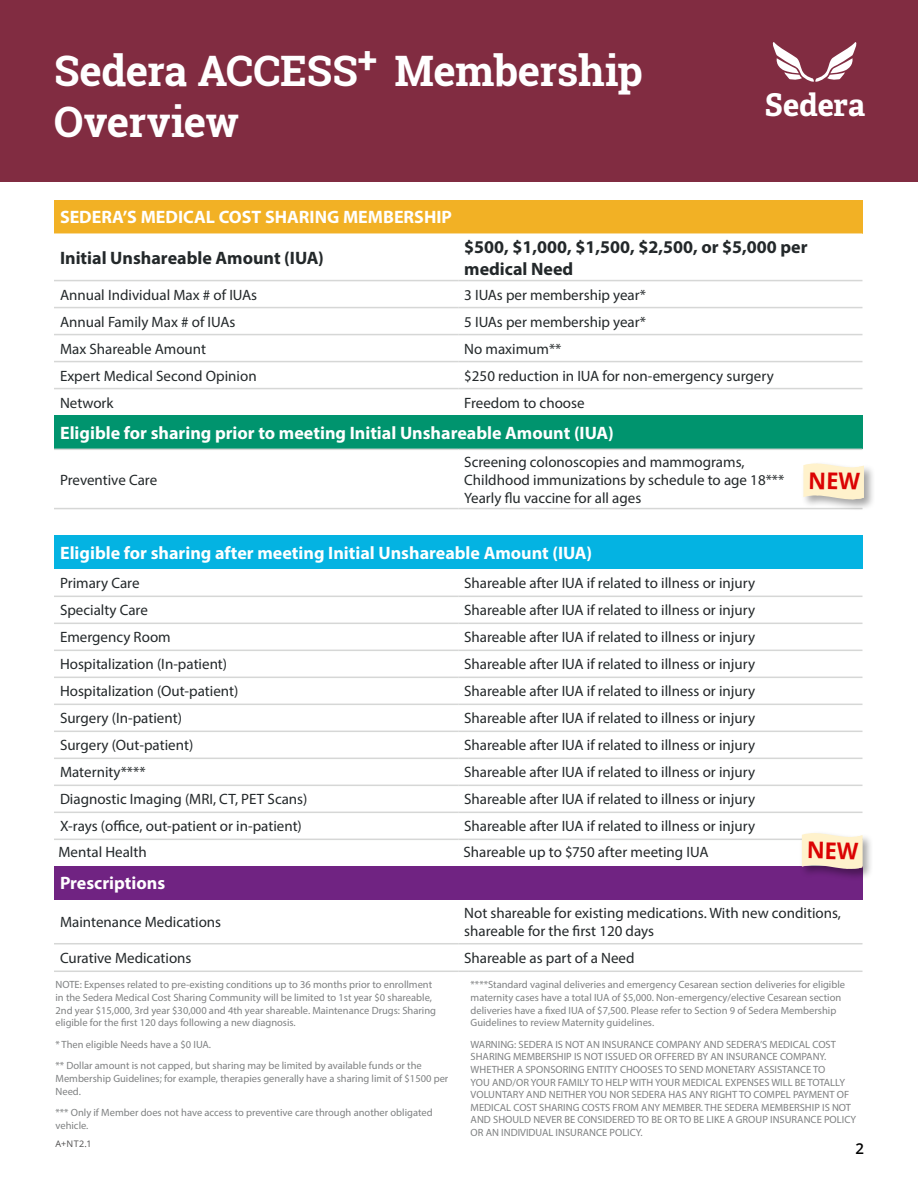
<style>
.page{position:relative;width:918px;height:1188px;background:#fff}
.page>*{position:absolute;margin:0;border:0;box-sizing:border-box;transform-origin:0 0}
.t1{font:700 42px/50.4px "Roboto Slab";letter-spacing:-.01em;color:#fff}
.t2{font:700 31.2px "Adelle PE";color:#fff}
.t3{font:700 18px "Myriad Pro";color:#fff}
.t4{font:700 18px/21.6px "Myriad Pro";color:#23282a}
.t5{font:15px/18px "Myriad Pro";color:#23282a}
.t6{font:600 15px "Open Sans";color:#000101}
.t7{font:10.5px/12.6px "Myriad Pro";color:#7f8182}
.t8{font:9px "Open Sans";color:#4e4d4d}
</style>
<div class="page">
<div style="left:0;top:0;width:918px;height:181px;background:#812c41"></div>
<div style="left:54px;top:200px;width:808px;height:33px;background:#f2b125"></div>
<svg style="left:54px;top:233px;width:808px;height:49px"></svg>
<div style="left:54px;top:416px;width:808px;height:33px;background:#00946e"></div>
<div style="left:54px;top:536px;width:808px;height:33px;background:#04b3e2"></div>
<hr style="left:54px;top:280px;width:404px;height:1px;background:#d6d7d6">
<hr style="left:458px;top:280px;width:404px;height:1px;background:#d6d7d6">
<hr style="left:54px;top:307px;width:404px;height:1px;background:#d6d7d6">
<hr style="left:458px;top:307px;width:404px;height:1px;background:#d6d7d6">
<hr style="left:54px;top:334px;width:404px;height:1px;background:#d6d7d6">
<hr style="left:458px;top:334px;width:404px;height:1px;background:#d6d7d6">
<hr style="left:54px;top:361px;width:404px;height:1px;background:#d6d7d6">
<hr style="left:458px;top:361px;width:404px;height:1px;background:#d6d7d6">
<hr style="left:54px;top:388px;width:404px;height:1px;background:#d6d7d6">
<hr style="left:458px;top:388px;width:404px;height:1px;background:#d6d7d6">
<hr style="left:54px;top:449px;width:404px;height:1px;background:#d6d7d6">
<hr style="left:458px;top:449px;width:404px;height:1px;background:#d6d7d6">
<hr style="left:54px;top:508px;width:404px;height:1px;background:#d6d7d6">
<hr style="left:458px;top:508px;width:404px;height:1px;background:#d6d7d6">
<hr style="left:54px;top:596px;width:404px;height:1px;background:#d6d7d6">
<hr style="left:458px;top:596px;width:404px;height:1px;background:#d6d7d6">
<hr style="left:54px;top:623px;width:404px;height:1px;background:#d6d7d6">
<hr style="left:458px;top:623px;width:404px;height:1px;background:#d6d7d6">
<hr style="left:54px;top:650px;width:404px;height:1px;background:#d6d7d6">
<hr style="left:458px;top:650px;width:404px;height:1px;background:#d6d7d6">
<hr style="left:54px;top:677px;width:404px;height:1px;background:#d6d7d6">
<hr style="left:458px;top:677px;width:404px;height:1px;background:#d6d7d6">
<hr style="left:54px;top:704px;width:404px;height:1px;background:#d6d7d6">
<hr style="left:458px;top:704px;width:404px;height:1px;background:#d6d7d6">
<hr style="left:54px;top:731px;width:404px;height:1px;background:#d6d7d6">
<hr style="left:458px;top:731px;width:404px;height:1px;background:#d6d7d6">
<hr style="left:54px;top:758px;width:404px;height:1px;background:#d6d7d6">
<hr style="left:458px;top:758px;width:404px;height:1px;background:#d6d7d6">
<hr style="left:54px;top:785px;width:404px;height:1px;background:#d6d7d6">
<hr style="left:458px;top:785px;width:404px;height:1px;background:#d6d7d6">
<hr style="left:54px;top:812px;width:404px;height:1px;background:#d6d7d6">
<hr style="left:458px;top:812px;width:404px;height:1px;background:#d6d7d6">
<hr style="left:54px;top:839px;width:404px;height:1px;background:#d6d7d6">
<hr style="left:458px;top:839px;width:404px;height:1px;background:#d6d7d6">
<div style="left:54px;top:866px;width:808px;height:33px;background:#702382"></div>
<hr style="left:54px;top:943px;width:404px;height:1px;background:#d6d7d6">
<hr style="left:458px;top:943px;width:404px;height:1px;background:#d6d7d6">
<hr style="left:54px;top:971px;width:404px;height:1px;background:#d6d7d6">
<hr style="left:458px;top:971px;width:404px;height:1px;background:#d6d7d6">
<svg style="left:772px;top:42px;width:85px;height:40px"></svg>
<div style="left:801px;top:461px;width:74px;height:50px;background:#000;opacity:.35"></div>
<div style="left:800px;top:831px;width:73px;height:49px;background:#000;opacity:.35"></div>
<svg style="left:803px;top:463px;width:61px;height:36px;background:#fbf0ce"></svg>
<svg style="left:802px;top:833px;width:60px;height:36px;background:#f5e7c9"></svg>
<h1 class="t1" style="left:54px;top:45px;width:591px">Sedera ACCESS<sup>+</sup> Membership<br>Overview</h1>
<h2 class="t2" style="left:765px;top:82px;width:102px">Sedera</h2>
<h3 class="t3" style="left:60px;top:206px;width:394px">SEDERA’S MEDICAL COST SHARING MEMBERSHIP</h3>
<h3 class="t4" style="left:60px;top:246px;width:265px">Initial Unshareable Amount (IUA)</h3>
<h3 class="t4" style="left:464px;top:236px;width:345px">$500, $1,000, $1,500, $2,500, or $5,000 per medical Need</h3>
<h3 class="t5" style="left:60px;top:285px;width:199px">Annual Individual Max # of IUAs</h3>
<h3 class="t5" style="left:464px;top:285px;width:183px">3 IUAs per membership year*</h3>
<h3 class="t5" style="left:60px;top:312px;width:177px">Annual Family Max # of IUAs</h3>
<h3 class="t5" style="left:464px;top:312px;width:183px">5 IUAs per membership year*</h3>
<h3 class="t5" style="left:60px;top:339px;width:148px">Max Shareable Amount</h3>
<h3 class="t5" style="left:464px;top:339px;width:99px">No maximum**</h3>
<h3 class="t5" style="left:60px;top:366px;width:198px">Expert Medical Second Opinion</h3>
<h3 class="t5" style="left:464px;top:366px;width:311px">$250 reduction in IUA for non-emergency surgery</h3>
<h3 class="t5" style="left:60px;top:393px;width:55px">Network</h3>
<h3 class="t5" style="left:464px;top:393px;width:122px">Freedom to choose</h3>
<h3 class="t3" style="left:60px;top:421px;width:555px">Eligible for sharing prior to meeting Initial Unshareable Amount (IUA)</h3>
<h3 class="t5" style="left:60px;top:470px;width:99px">Preventive Care</h3>
<h3 class="t5" style="left:464px;top:452px;width:322px">Screening colonoscopies and mammograms,<br>Childhood immunizations by schedule to age 18***<br>Yearly flu vaccine for all ages</h3>
<h3 class="t3" style="left:60px;top:541px;width:534px">Eligible for sharing after meeting Initial Unshareable Amount (IUA)</h3>
<h3 class="t5" style="left:60px;top:574px;width:81px">Primary Care</h3>
<h3 class="t5" style="left:464px;top:574px;width:292px">Shareable after IUA if related to illness or injury</h3>
<h3 class="t5" style="left:60px;top:601px;width:89px">Specialty Care</h3>
<h3 class="t5" style="left:464px;top:601px;width:292px">Shareable after IUA if related to illness or injury</h3>
<h3 class="t5" style="left:60px;top:628px;width:112px">Emergency Room</h3>
<h3 class="t5" style="left:464px;top:628px;width:292px">Shareable after IUA if related to illness or injury</h3>
<h3 class="t5" style="left:60px;top:655px;width:169px">Hospitalization (In-patient)</h3>
<h3 class="t5" style="left:464px;top:655px;width:292px">Shareable after IUA if related to illness or injury</h3>
<h3 class="t5" style="left:60px;top:682px;width:180px">Hospitalization (Out-patient)</h3>
<h3 class="t5" style="left:464px;top:682px;width:292px">Shareable after IUA if related to illness or injury</h3>
<h3 class="t5" style="left:60px;top:709px;width:123px">Surgery (In-patient)</h3>
<h3 class="t5" style="left:464px;top:709px;width:292px">Shareable after IUA if related to illness or injury</h3>
<h3 class="t5" style="left:60px;top:736px;width:135px">Surgery (Out-patient)</h3>
<h3 class="t5" style="left:464px;top:736px;width:292px">Shareable after IUA if related to illness or injury</h3>
<h3 class="t5" style="left:60px;top:763px;width:87px">Maternity****</h3>
<h3 class="t5" style="left:464px;top:763px;width:292px">Shareable after IUA if related to illness or injury</h3>
<h3 class="t5" style="left:60px;top:790px;width:249px">Diagnostic Imaging (MRI, CT, PET Scans)</h3>
<h3 class="t5" style="left:464px;top:790px;width:292px">Shareable after IUA if related to illness or injury</h3>
<h3 class="t5" style="left:60px;top:817px;width:243px">X-rays (office, out-patient or in-patient)</h3>
<h3 class="t5" style="left:464px;top:817px;width:292px">Shareable after IUA if related to illness or injury</h3>
<h3 class="t5" style="left:58px;top:843px;width:90px">Mental Health</h3>
<h3 class="t5" style="left:464px;top:843px;width:246px">Shareable up to $750 after meeting IUA</h3>
<h3 class="t3" style="left:60px;top:872px;width:107px">Prescriptions</h3>
<h3 class="t5" style="left:60px;top:913px;width:163px">Maintenance Medications</h3>
<h3 class="t5" style="left:464px;top:904px;width:378px">Not shareable for existing medications. With new conditions, shareable for the first 120 days</h3>
<h3 class="t5" style="left:60px;top:949px;width:133px">Curative Medications</h3>
<h3 class="t5" style="left:464px;top:949px;width:172px">Shareable as part of a Need</h3>
<p class="t7" style="left:56px;top:978px;width:382px">NOTE: Expenses related to pre-existing conditions up to 36 months prior to enrollment in the Sedera Medical Cost Sharing Community will be limited to 1st year $0 shareable, 2nd year $15,000, 3rd year $30,000 and 4th year shareable. Maintenance Drugs: Sharing eligible for the first 120 days following a new diagnosis.</p>
<p class="t7" style="left:56px;top:1033px;width:368px;line-height:21.6px">* Then eligible Needs have a $0 IUA.<br>** Dollar amount is not capped, but sharing may be limited by available funds or the</p>
<p class="t7" style="left:56px;top:1072px;width:394px">Membership Guidelines; for example, therapies generally have a sharing limit of $1500 per<br>Need.</p>
<p class="t7" style="left:56px;top:1106px;width:379px">*** Only if Member does not have access to preventive care through another obligated vehicle.</p>
<p class="t8" style="left:56px;top:1137px;width:38px">A+NT2.1</p>
<p class="t7" style="left:471px;top:978px;width:376px">****Standard vaginal deliveries and emergency Cesarean section deliveries for eligible maternity cases have a total IUA of $5,000. Non-emergency/elective Cesarean section deliveries have a fixed IUA of $7,500. Please refer to Section 9 of Sedera Membership Guidelines to review Maternity guidelines.</p>
<p class="t7" style="left:471px;top:1038px;width:387px">WARNING: SEDERA IS NOT AN INSURANCE COMPANY AND SEDERA’S MEDICAL COST SHARING MEMBERSHIP IS NOT ISSUED OR OFFERED BY AN INSURANCE COMPANY.<br>WHETHER A SPONSORING ENTITY CHOOSES TO SEND MONETARY ASSISTANCE TO<br>YOU AND/OR YOUR FAMILY TO HELP WITH YOUR MEDICAL EXPENSES WILL BE TOTALLY VOLUNTARY AND NEITHER YOU NOR SEDERA HAS ANY RIGHT TO COMPEL PAYMENT OF MEDICAL COST SHARING COSTS FROM ANY MEMBER. THE SEDERA MEMBERSHIP IS NOT AND SHOULD NEVER BE CONSIDERED TO BE OR TO BE LIKE A GROUP INSURANCE POLICY OR AN INDIVIDUAL INSURANCE POLICY.</p>
<h3 class="t6" style="left:855px;top:1138px;width:10px">2</h3>
</div>
